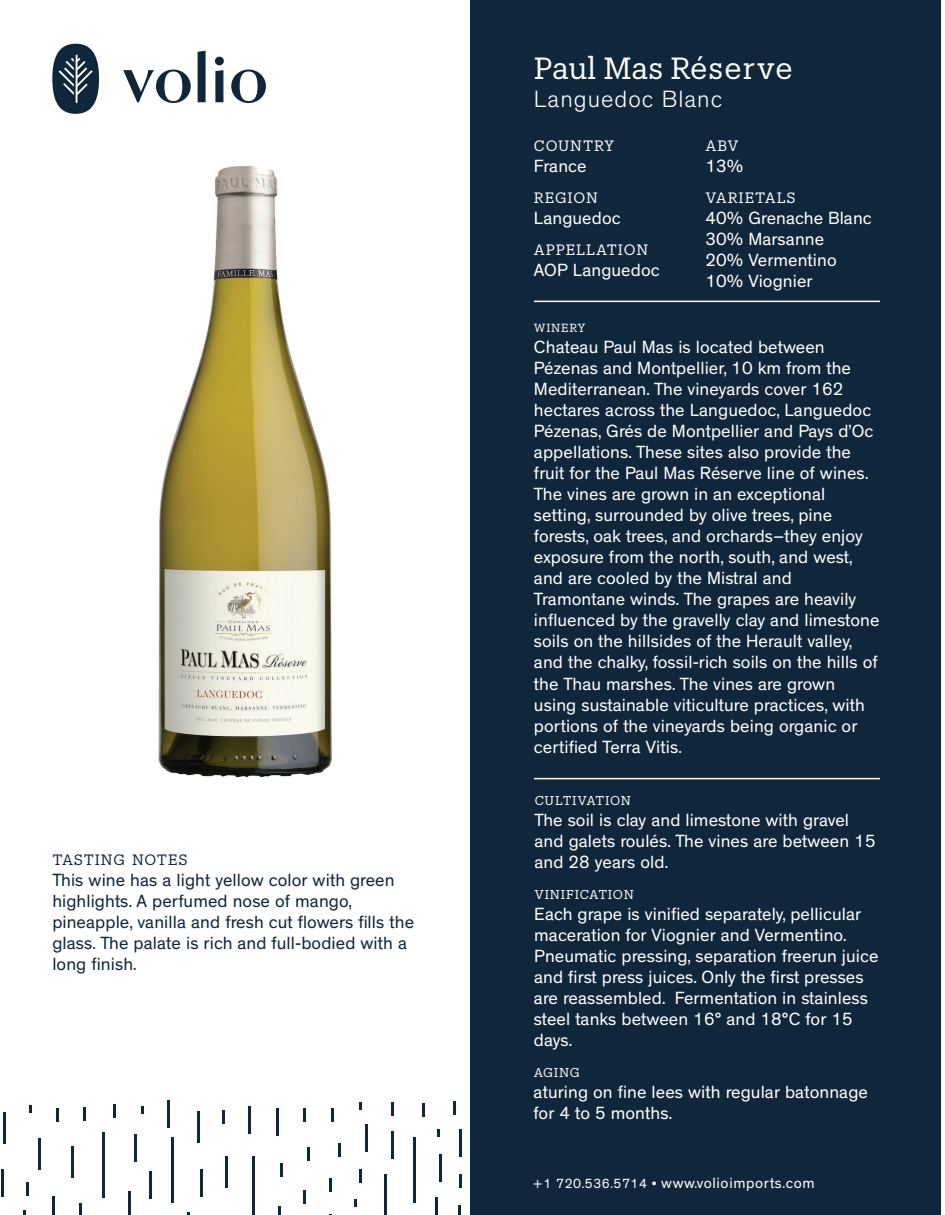
<style>
.page{position:relative;width:945px;height:1215px;background:#fff}
.page>*{position:absolute;margin:0;border:0;box-sizing:border-box;transform-origin:0 0}
.t1{font:30px "Produkt";color:#fff}
.t2{font:300 24px "Theinhardt";letter-spacing:.04em;color:#fff}
.t3{font:18px/21px "Theinhardt";letter-spacing:.005em;color:#fff}
.t4{font:18px/21px "Theinhardt";letter-spacing:.005em;color:#10263a}
.t5{font:15px "Theinhardt";letter-spacing:.04em;color:#fff}
.t6{font:14.7px "Produkt";letter-spacing:.06em;color:#fff}
.t7{font:14.7px "Produkt";letter-spacing:.045em;color:#10263a}
.t8{font:12.6px "Produkt";letter-spacing:.055em;color:#fff}
.t9{font:11.55px "Produkt";letter-spacing:.06em;color:#fff}
.s1{font-size:13.5px}
</style>
<div class="page">
<div style="left:470px;top:0;width:471px;height:1215px;background:#10263a"></div>
<hr style="left:534px;top:301px;width:346px;height:1px;background:#fff">
<svg style="left:52px;top:44px;width:47px;height:57px"></svg>
<svg style="left:198px;top:51px;width:8px;height:50px"></svg>
<svg style="left:215px;top:57px;width:9px;height:44px"></svg>
<svg style="left:123px;top:70px;width:68px;height:31px"></svg>
<svg style="left:231px;top:70px;width:35px;height:31px"></svg>
<hr style="left:276px;top:1109px;width:3px;height:27px;background:#10263a">
<hr style="left:248px;top:1106px;width:3px;height:27px;background:#10263a">
<hr style="left:1px;top:1170px;width:3px;height:27px;background:#10263a">
<hr style="left:128px;top:1191px;width:3px;height:24px;background:#10263a">
<hr style="left:439px;top:1154px;width:2px;height:27px;background:#10263a">
<hr style="left:200px;top:1169px;width:2px;height:27px;background:#10263a">
<hr style="left:168px;top:1100px;width:2px;height:27px;background:#10263a">
<hr style="left:134px;top:1134px;width:3px;height:27px;background:#10263a">
<hr style="left:391px;top:1132px;width:3px;height:27px;background:#10263a">
<hr style="left:459px;top:1129px;width:3px;height:27px;background:#10263a">
<hr style="left:149px;top:1171px;width:3px;height:27px;background:#10263a">
<hr style="left:365px;top:1124px;width:3px;height:27px;background:#10263a">
<hr style="left:252px;top:1156px;width:3px;height:59px;background:#10263a">
<svg style="left:435px;top:1197px;width:2px;height:18px"></svg>
<svg style="left:278px;top:1206px;width:2px;height:9px"></svg>
<hr style="left:172px;top:1137px;width:2px;height:66px;background:#10263a">
<hr style="left:384px;top:1174px;width:3px;height:41px;background:#10263a">
<hr style="left:52px;top:1196px;width:3px;height:19px;background:#10263a">
<svg style="left:458px;top:1206px;width:3px;height:9px"></svg>
<hr style="left:414px;top:1137px;width:2px;height:65px;background:#10263a">
<hr style="left:102px;top:1132px;width:3px;height:66px;background:#10263a">
<hr style="left:113px;top:1104px;width:3px;height:14px;background:#10263a">
<hr style="left:391px;top:1102px;width:3px;height:14px;background:#10263a">
<svg style="left:303px;top:1191px;width:3px;height:13px"></svg>
<svg style="left:79px;top:1203px;width:3px;height:12px"></svg>
<svg style="left:330px;top:1178px;width:2px;height:13px"></svg>
<svg style="left:359px;top:1169px;width:3px;height:13px"></svg>
<svg style="left:83px;top:1107px;width:3px;height:13px"></svg>
<svg style="left:338px;top:1144px;width:3px;height:13px"></svg>
<svg style="left:459px;top:1175px;width:3px;height:13px"></svg>
<svg style="left:281px;top:1163px;width:2px;height:14px"></svg>
<hr style="left:307px;top:1147px;width:3px;height:14px;background:#10263a">
<hr style="left:56px;top:1108px;width:3px;height:14px;background:#10263a">
<hr style="left:331px;top:1108px;width:3px;height:14px;background:#10263a">
<hr style="left:222px;top:1110px;width:3px;height:14px;background:#10263a">
<svg style="left:454px;top:1102px;width:2px;height:13px"></svg>
<hr style="left:26px;top:1182px;width:3px;height:14px;background:#10263a">
<svg style="left:422px;top:1104px;width:3px;height:13px"></svg>
<hr style="left:303px;top:1108px;width:3px;height:14px;background:#10263a">
<hr style="left:198px;top:1111px;width:2px;height:31px;background:#10263a">
<hr style="left:38px;top:1138px;width:3px;height:31px;background:#10263a">
<hr style="left:71px;top:1147px;width:2px;height:31px;background:#10263a">
<hr style="left:3px;top:1112px;width:3px;height:31px;background:#10263a">
<hr style="left:226px;top:1157px;width:2px;height:31px;background:#10263a">
<svg style="left:438px;top:1129px;width:2px;height:8px"></svg>
<svg style="left:354px;top:1199px;width:3px;height:8px"></svg>
<svg style="left:29px;top:1106px;width:3px;height:7px"></svg>
<svg style="left:141px;top:1106px;width:3px;height:7px"></svg>
<svg style="left:359px;top:1102px;width:3px;height:8px"></svg>
<hr style="left:534px;top:778px;width:346px;height:1px;background:#fff">
<img style="left:56px;top:101px;width:276px;height:677px">
<p class="t7" style="left:52px;top:849px;width:137px">TASTING NOTES</p>
<p class="t4" style="left:52px;top:870px;width:363px">This wine has a light yellow color with green highlights. A perfumed nose of mango, pineapple, vanilla and fresh cut flowers fills the glass. The palate is rich and full-bodied with a long finish.</p>
<h1 class="t1" style="left:534px;top:47px;width:260px">Paul Mas Réserve</h1>
<h2 class="t2" style="left:534px;top:85px;width:190px">Languedoc Blanc</h2>
<p class="t6" style="left:534px;top:135px;width:82px">COUNTRY</p>
<p class="t3" style="left:534px;top:156px;width:54px">France</p>
<p class="t6" style="left:534px;top:187px;width:66px">REGION</p>
<p class="t3" style="left:534px;top:208px;width:88px">Languedoc</p>
<p class="t6" style="left:534px;top:240px;width:116px">APPELLATION</p>
<p class="t3" style="left:534px;top:260px;width:127px">AOP Languedoc</p>
<p class="t6" style="left:705px;top:135px;width:35px">ABV</p>
<p class="t3" style="left:705px;top:156px;width:39px">13%</p>
<p class="t6" style="left:705px;top:187px;width:92px">VARIETALS</p>
<p class="t3" style="left:705px;top:208px;width:168px">40% Grenache Blanc<br>30% Marsanne<br>20% Vermentino<br>10% Viognier</p>
<p class="t9" style="left:534px;top:320px;width:53px">WINERY</p>
<p class="t3" style="left:534px;top:337px;width:347px">Chateau Paul Mas is located between Pézenas and Montpellier, 10 km from the Mediterranean. The vineyards cover 162 hectares across the Languedoc, Languedoc Pézenas, Grés de Montpellier and Pays d’Oc appellations. These sites also provide the fruit for the Paul Mas Réserve line of wines.<br>The vines are grown in an exceptional setting, surrounded by olive trees, pine forests, oak trees, and orchards–they enjoy exposure from the north, south, and west, and are cooled by the Mistral and Tramontane winds. The grapes are heavily influenced by the gravelly clay and limestone soils on the hillsides of the Herault valley, and the chalky, fossil-rich soils on the hills of the Thau marshes. The vines are grown using sustainable viticulture practices, with portions of the vineyards being organic or certified Terra Vitis.</p>
<p class="t8" style="left:535px;top:792px;width:98px">CULTIVATION</p>
<p class="t3" style="left:534px;top:810px;width:343px">The soil is clay and limestone with gravel and galets roulés. The vines are between 15 and 28 years old.</p>
<p class="t8" style="left:534px;top:886px;width:101px">VINIFICATION</p>
<p class="t3" style="left:534px;top:904px;width:346px">Each grape is vinified separately, pellicular maceration for Viognier and Vermentino.<br>Pneumatic pressing, separation freerun juice and first press juices. Only the first presses are reassembled. Fermentation in stainless steel tanks between 16° and 18°C for 15 days.</p>
<p class="t8" style="left:534px;top:1064px;width:47px">AGING</p>
<p class="t3" style="left:534px;top:1082px;width:336px">aturing on fine lees with regular batonnage for 4 to 5 months.</p>
<p class="t5" style="left:533px;top:1175px;width:284px"><span class="s1">+1 720.536.5714 •</span> www.volioimports.com</p>
</div>
